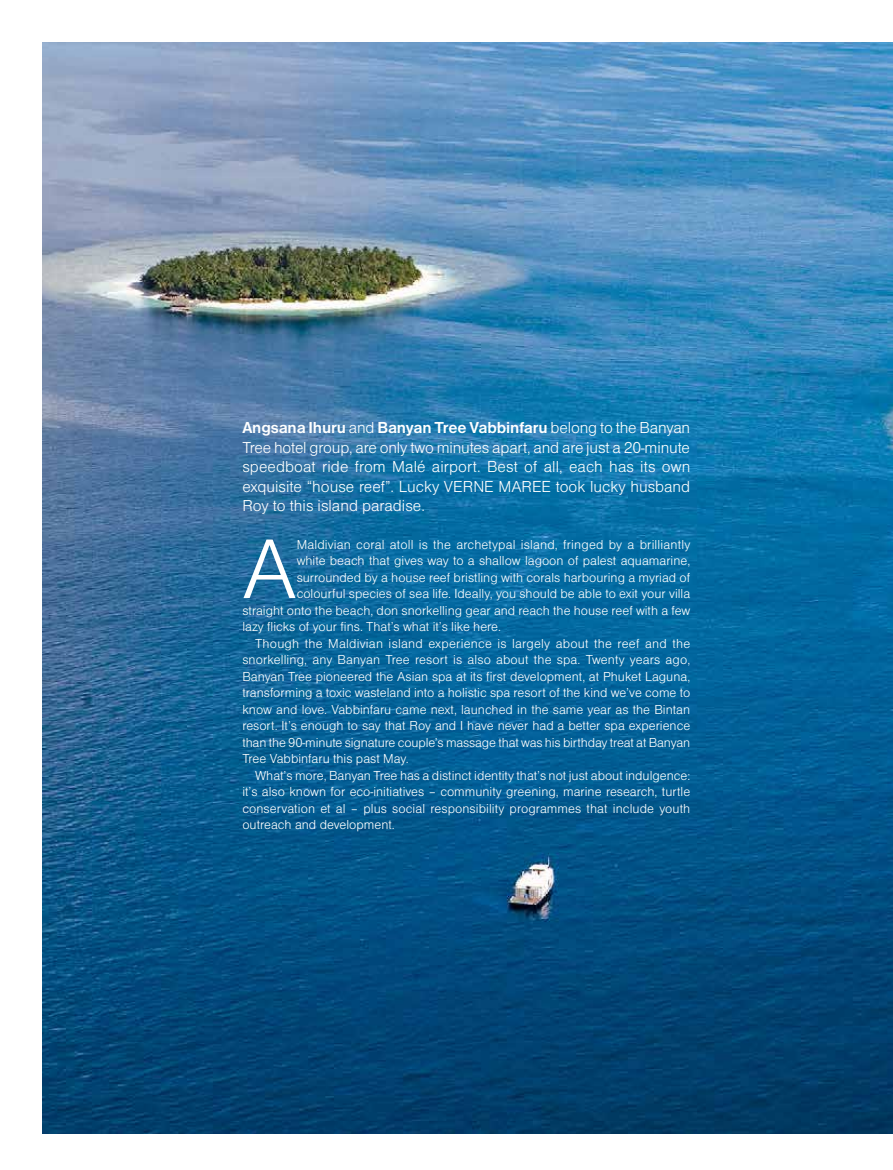
<style>
.page{position:relative;width:893px;height:1170px;background:#fff}
.page>*{position:absolute;margin:0;border:0;box-sizing:border-box;transform-origin:0 0}
.t1{font:300 87.75px "Nimbus Sans D";color:#fff}
.t2{font:300 16.5px/19.5px "Nimbus Sans D";color:#fff;text-align:justify}
.t3{font:300 13.5px "Nimbus Sans D";color:#fff}
.s1{font-weight:700}
</style>
<div class="page">
<img style="left:43px;top:43px;width:850px;height:1090px">
<p class="t2" style="left:242px;top:418px;width:449px"><span class="s1">Angsana Ihuru</span> and <span class="s1">Banyan Tree Vabbinfaru</span> belong to the Banyan Tree hotel group, are only two minutes apart, and are just a 20-minute speedboat ride from Malé airport. Best of all, each has its own exquisite “house reef”. Lucky VERNE MAREE took lucky husband Roy to this island paradise.</p>
<h1 class="t1" style="left:242px;top:520px;width:56px">A</h1>
<p class="t3" style="left:297px;top:536px;width:395px">Maldivian coral atoll is the archetypal island, fringed by a brilliantly</p>
<p class="t3" style="left:297px;top:553px;width:395px">white beach that gives way to a shallow lagoon of palest aquamarine,</p>
<p class="t3" style="left:297px;top:569px;width:395px">surrounded by a house reef bristling with corals harbouring a myriad of</p>
<p class="t3" style="left:297px;top:586px;width:395px">colourful species of sea life. Ideally, you should be able to exit your villa</p>
<p class="t3" style="left:242px;top:602px;width:449px">straight onto the beach, don snorkelling gear and reach the house reef with a few</p>
<p class="t3" style="left:242px;top:619px;width:260px">lazy flicks of your fins. That’s what it’s like here.</p>
<p class="t3" style="left:255px;top:635px;width:437px">Though the Maldivian island experience is largely about the reef and the</p>
<p class="t3" style="left:242px;top:652px;width:449px">snorkelling, any Banyan Tree resort is also about the spa. Twenty years ago,</p>
<p class="t3" style="left:242px;top:668px;width:449px">Banyan Tree pioneered the Asian spa at its first development, at Phuket Laguna,</p>
<p class="t3" style="left:242px;top:685px;width:449px">transforming a toxic wasteland into a holistic spa resort of the kind we’ve come to</p>
<p class="t3" style="left:242px;top:701px;width:449px">know and love. Vabbinfaru came next, launched in the same year as the Bintan</p>
<p class="t3" style="left:242px;top:718px;width:449px">resort. It’s enough to say that Roy and I have never had a better spa experience</p>
<p class="t3" style="left:242px;top:734px;width:449px">than the 90-minute signature couple’s massage that was his birthday treat at Banyan</p>
<p class="t3" style="left:242px;top:751px;width:168px">Tree Vabbinfaru this past May.</p>
<p class="t3" style="left:255px;top:767px;width:437px">What’s more, Banyan Tree has a distinct identity that’s not just about indulgence:</p>
<p class="t3" style="left:242px;top:784px;width:449px">it’s also known for eco-initiatives – community greening, marine research, turtle</p>
<p class="t3" style="left:242px;top:800px;width:449px">conservation et al – plus social responsibility programmes that include youth</p>
<p class="t3" style="left:242px;top:817px;width:154px">outreach and development.</p>
</div>
